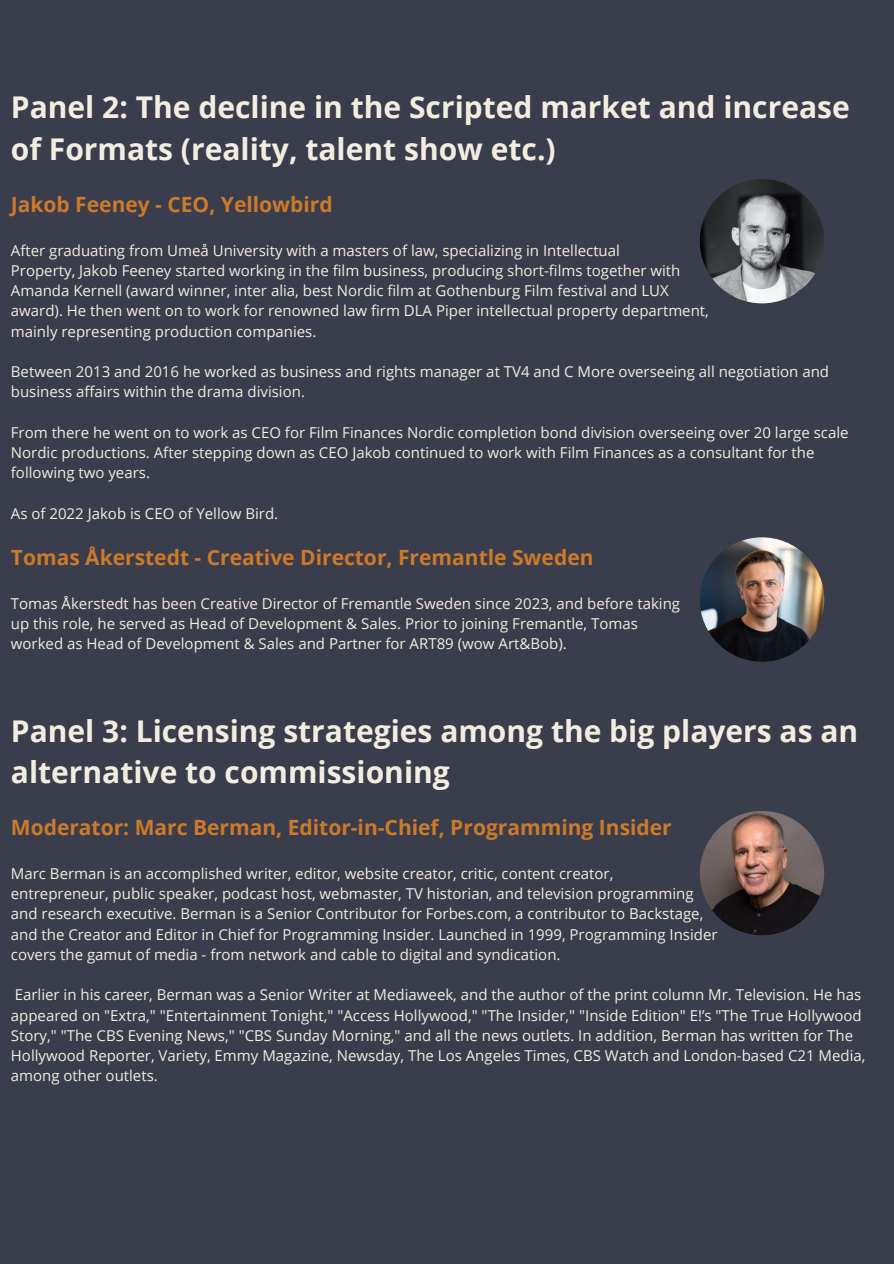
<style>
.page{position:relative;width:894px;height:1264px;background:#fff}
.page>*{position:absolute;margin:0;border:0;box-sizing:border-box;transform-origin:0 0}
.t1{font:700 30px/41.7px "Open Sans";color:#f2eddf}
.t2{font:700 21px "Open Sans";color:#cc7a2a}
.t3{font:15px/20.2px "Open Sans";color:#f2eddf}
</style>
<div class="page">
<div style="left:0;top:0;width:893px;height:1263px;background:#3a3d4c"></div>
<img style="left:699px;top:179px;width:125px;height:124px;border-radius:50%">
<img style="left:699px;top:537px;width:125px;height:124px;border-radius:50%">
<img style="left:699px;top:810px;width:125px;height:125px;border-radius:50%">
<h1 class="t1" style="left:11px;top:86px;width:840px">Panel 2: The decline in the Scripted market and increase of Formats (reality, talent show etc.)</h1>
<h2 class="t2" style="left:11px;top:189px;width:323px">Jakob Feeney - CEO, Yellowbird</h2>
<p class="t3" style="left:11px;top:239px;width:610px">After graduating from Umeå University with a masters of law, specializing in Intellectual</p>
<p class="t3" style="left:11px;top:260px;width:671px">Property, Jakob Feeney started working in the film business, producing short-films together with</p>
<p class="t3" style="left:11px;top:280px;width:659px">Amanda Kernell (award winner, inter alia, best Nordic film at Gothenburg Film festival and LUX</p>
<p class="t3" style="left:11px;top:300px;width:699px">award). He then went on to work for renowned law firm DLA Piper intellectual property department,</p>
<p class="t3" style="left:11px;top:320px;width:307px">mainly representing production companies.</p>
<p class="t3" style="left:11px;top:361px;width:819px">Between 2013 and 2016 he worked as business and rights manager at TV4 and C More overseeing all negotiation and business affairs within the drama division.</p>
<p class="t3" style="left:11px;top:422px;width:839px">From there he went on to work as CEO for Film Finances Nordic completion bond division overseeing over 20 large scale<br>Nordic productions. After stepping down as CEO Jakob continued to work with Film Finances as a consultant for the following two years.</p>
<p class="t3" style="left:11px;top:503px;width:269px">As of 2022 Jakob is CEO of Yellow Bird.</p>
<h2 class="t2" style="left:11px;top:542px;width:584px">Tomas Åkerstedt - Creative Director, Fremantle Sweden</h2>
<p class="t3" style="left:11px;top:593px;width:670px">Tomas Åkerstedt has been Creative Director of Fremantle Sweden since 2023, and before taking</p>
<p class="t3" style="left:11px;top:613px;width:628px">up this role, he served as Head of Development &amp; Sales. Prior to joining Fremantle, Tomas</p>
<p class="t3" style="left:11px;top:633px;width:557px">worked as Head of Development &amp; Sales and Partner for ART89 (wow Art&amp;Bob).</p>
<h1 class="t1" style="left:11px;top:709px;width:848px">Panel 3: Licensing strategies among the big players as an alternative to commissioning</h1>
<h2 class="t2" style="left:11px;top:812px;width:662px">Moderator: Marc Berman, Editor-in-Chief, Programming Insider</h2>
<p class="t3" style="left:11px;top:863px;width:603px">Marc Berman is an accomplished writer, editor, website creator, critic, content creator,</p>
<p class="t3" style="left:11px;top:883px;width:684px">entrepreneur, public speaker, podcast host, webmaster, TV historian, and television programming</p>
<p class="t3" style="left:11px;top:903px;width:693px">and research executive. Berman is a Senior Contributor for Forbes.com, a contributor to Backstage,</p>
<p class="t3" style="left:11px;top:923px;width:708px">and the Creator and Editor in Chief for Programming Insider. Launched in 1999, Programming Insider</p>
<p class="t3" style="left:11px;top:944px;width:551px">covers the gamut of media - from network and cable to digital and syndication.</p>
<p class="t3" style="left:11px;top:984px;width:855px">Earlier in his career, Berman was a Senior Writer at Mediaweek, and the author of the print column Mr. Television. He has appeared on "Extra," "Entertainment Tonight," "Access Hollywood," "The Insider," "Inside Edition" E!’s "The True Hollywood Story," "The CBS Evening News," "CBS Sunday Morning," and all the news outlets. In addition, Berman has written for The Hollywood Reporter, Variety, Emmy Magazine, Newsday, The Los Angeles Times, CBS Watch and London-based C21 Media, among other outlets.</p>
</div>
